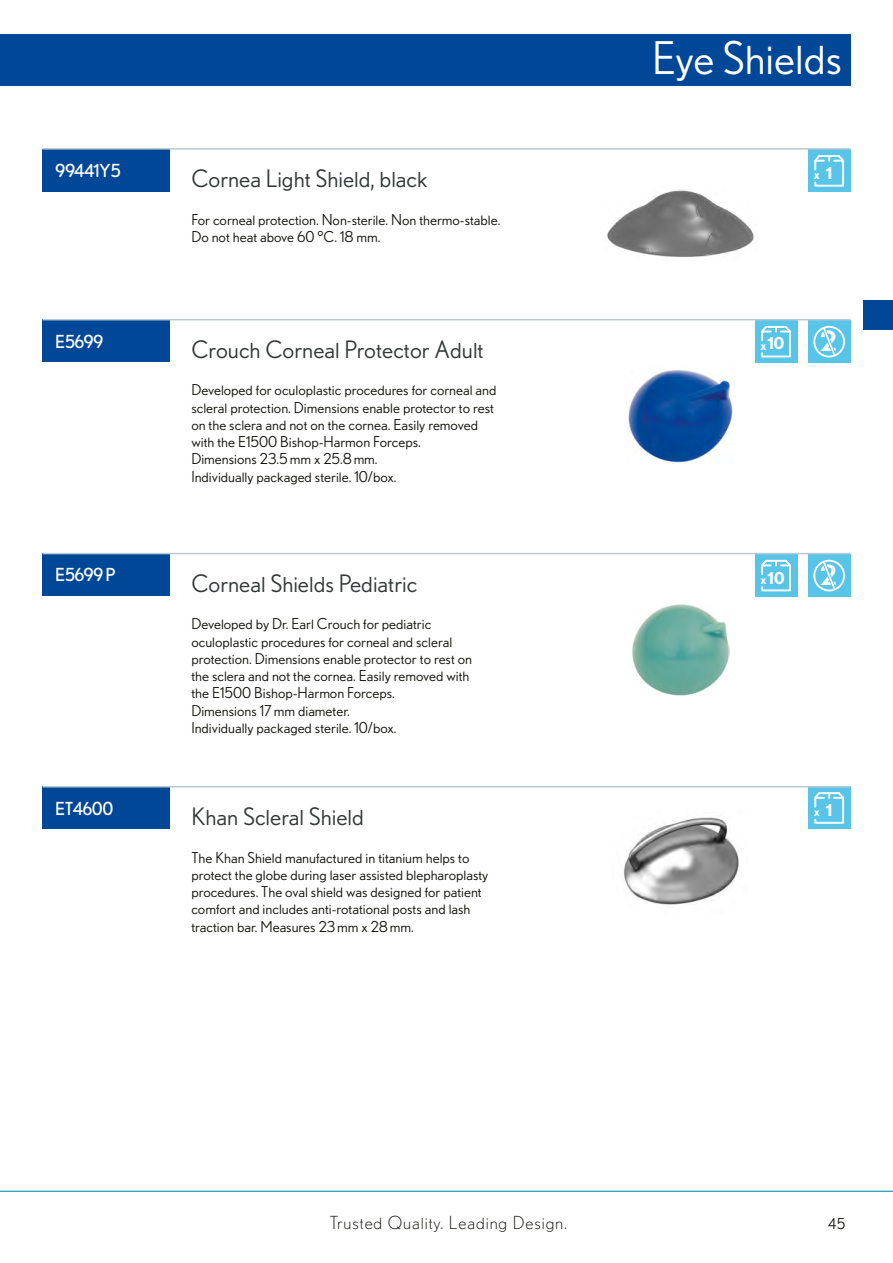
<style>
.page{position:relative;width:893px;height:1263px;background:#fff}
.page>*{position:absolute;margin:0;border:0;box-sizing:border-box;transform-origin:0 0}
.t1{font:45px "Nobel BL";color:#fff}
.t2{font:500 27.9px "Nobel BL";color:#fff;scale:1.08 1}
.Produktname{font:24px "Nobel BL";color:#333737}
.t3{font:300 18px "Nobel BL";letter-spacing:.05em;color:#12120d}
.Produktnummer{font:18px "Nobel BL";letter-spacing:-.03em;color:#fff}
.t4{font:700 16.5px "Nobel BL";color:#fff}
.Produktbeschreibung{font:15px/17.2px "Nobel BL";color:#12120d}
.t5{font:500 13.2px "Nobel BL";color:#fff}
</style>
<div class="page">
<img style="left:607px;top:190px;width:147px;height:67px">
<img style="left:628px;top:370px;width:107px;height:94px">
<img style="left:623px;top:817px;width:116px;height:88px">
<img style="left:632px;top:604px;width:97px;height:91px">
<div style="left:808px;top:150px;width:42px;height:42px;background:#57c4e8"></div>
<div style="left:755px;top:320px;width:42px;height:43px;background:#57c4e8"></div>
<svg style="left:814px;top:155px;width:31px;height:32px"></svg>
<svg style="left:761px;top:325px;width:30px;height:33px"></svg>
<div style="left:808px;top:320px;width:42px;height:43px;background:#57c4e8"></div>
<svg style="left:819px;top:325px;width:20px;height:30px"></svg>
<div style="left:813px;top:326px;width:32px;height:32px;border:2px solid #fff;border-radius:50%"></div>
<div style="left:808px;top:787px;width:42px;height:42px;background:#57c4e8"></div>
<svg style="left:814px;top:792px;width:31px;height:32px"></svg>
<div style="left:755px;top:554px;width:42px;height:43px;background:#57c4e8"></div>
<svg style="left:761px;top:559px;width:30px;height:33px"></svg>
<div style="left:808px;top:554px;width:42px;height:43px;background:#57c4e8"></div>
<svg style="left:819px;top:559px;width:20px;height:33px"></svg>
<div style="left:813px;top:560px;width:32px;height:31px;border:2px solid #fff;border-radius:50%"></div>
<div style="left:43px;top:149px;width:127px;height:42px;background:#004798"></div>
<div style="left:43px;top:320px;width:127px;height:42px;background:#004798"></div>
<hr style="left:43px;top:148px;width:807px;height:2px;background:#bcc9cf">
<hr style="left:43px;top:319px;width:807px;height:1px;background:#bcc9cf">
<div style="left:43px;top:787px;width:127px;height:42px;background:#004798"></div>
<div style="left:43px;top:554px;width:127px;height:42px;background:#004798"></div>
<hr style="left:43px;top:786px;width:807px;height:1px;background:#bcc9cf">
<hr style="left:43px;top:553px;width:807px;height:1px;background:#bcc9cf">
<div style="left:0;top:34px;width:850px;height:51px;background:#004798"></div>
<hr style="left:0;top:1191px;width:893px;height:1px;background:#009bb0">
<div style="left:863px;top:300px;width:30px;height:30px;background:#004798"></div>
<h1 class="t1" style="left:652px;top:33px;width:191px">Eye Shields</h1>
<p class="Produktnummer" style="left:55px;top:160px;width:67px">99441Y5</p>
<p class="Produktname" style="left:191px;top:165px;width:238px">Cornea Light Shield, black</p>
<p class="t4" style="left:826px;top:163px;width:8px">1</p>
<p class="t5" style="left:814px;top:166px;width:8px">x</p>
<p class="Produktbeschreibung" style="left:191px;top:210px;width:311px">For corneal protection. Non-sterile. Non thermo-stable.<br>Do not heat above 60 °C. 18 mm.</p>
<p class="Produktnummer" style="left:55px;top:331px;width:50px">E5699</p>
<p class="Produktname" style="left:191px;top:336px;width:294px">Crouch Corneal Protector Adult</p>
<p class="t4" style="left:767px;top:334px;width:19px">10</p>
<p class="t2" style="left:820px;top:324px;width:18px">2</p>
<p class="t5" style="left:761px;top:337px;width:8px">x</p>
<p class="Produktbeschreibung" style="left:191px;top:381px;width:307px">Developed for oculoplastic procedures for corneal and scleral protection. Dimensions enable protector to rest on the sclera and not on the cornea. Easily removed with the E1500 Bishop-Harmon Forceps.<br>Dimensions 23.5mm x 25.8mm.<br>Individually packaged sterile. 10/box.</p>
<p class="Produktnummer" style="left:55px;top:565px;width:62px">E5699 P</p>
<p class="Produktname" style="left:191px;top:570px;width:227px">Corneal Shields Pediatric</p>
<p class="Produktbeschreibung" style="left:191px;top:615px;width:282px">Developed by Dr. Earl Crouch for pediatric oculoplastic procedures for corneal and scleral protection. Dimensions enable protector to rest on the sclera and not the cornea. Easily removed with the E1500 Bishop-Harmon Forceps.<br>Dimensions 17mm diameter.<br>Individually packaged sterile. 10/box.</p>
<p class="t5" style="left:761px;top:571px;width:8px">x</p>
<p class="t4" style="left:767px;top:568px;width:19px">10</p>
<p class="t2" style="left:820px;top:558px;width:18px">2</p>
<p class="Produktnummer" style="left:55px;top:798px;width:59px">ET4600</p>
<p class="Produktname" style="left:191px;top:803px;width:174px">Khan Scleral Shield</p>
<p class="Produktbeschreibung" style="left:191px;top:848px;width:299px">The Khan Shield manufactured in titanium helps to protect the globe during laser assisted blepharoplasty procedures. The oval shield was designed for patient comfort and includes anti-rotational posts and lash traction bar. Measures 23mm x 28mm.</p>
<p class="t5" style="left:814px;top:803px;width:8px">x</p>
<p class="t4" style="left:826px;top:800px;width:8px">1</p>
<p class="t3" style="left:330px;top:1212px;width:239px">Trusted Quality. Leading Design.</p>
<p class="Produktbeschreibung" style="left:828px;top:1214px;width:19px">45</p>
</div>
